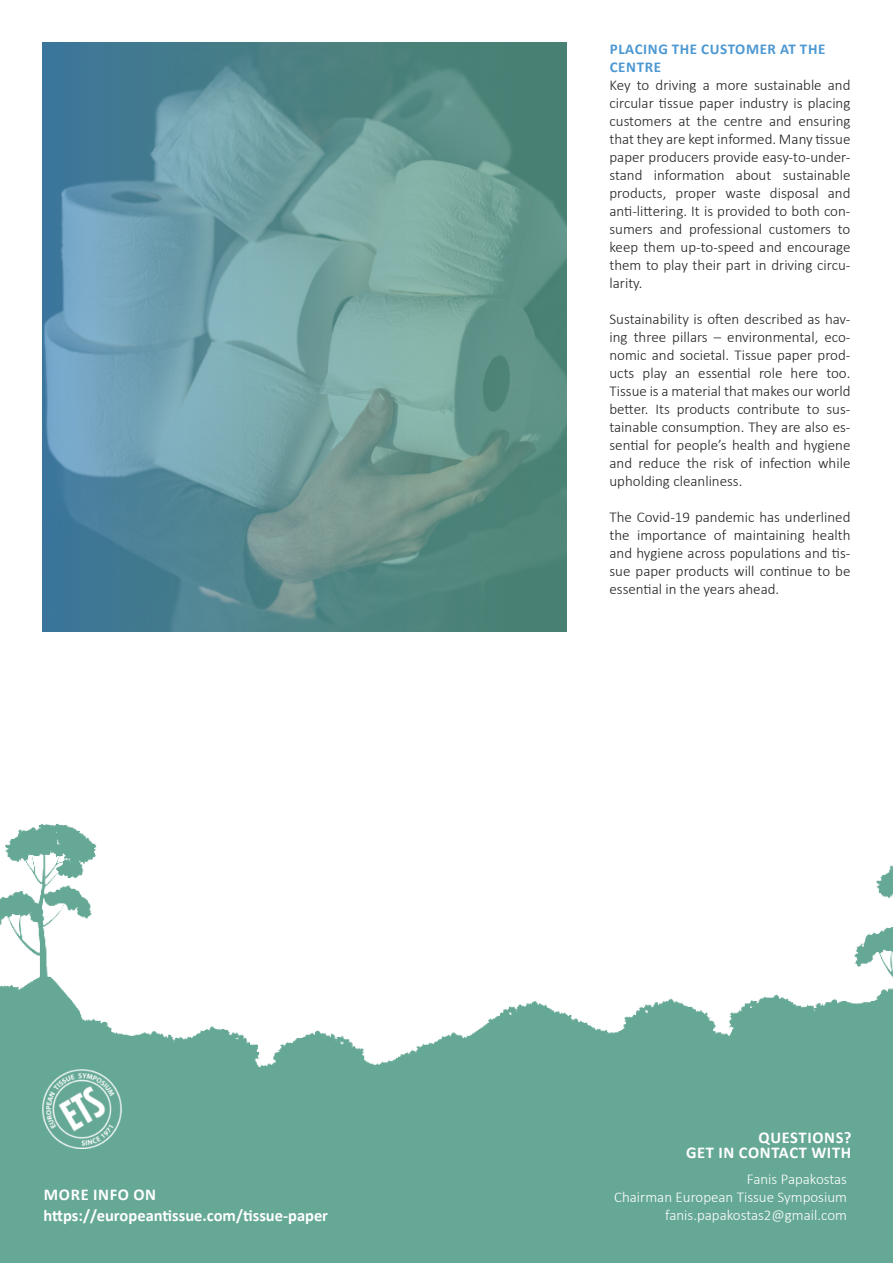
<style>
.page{position:relative;width:893px;height:1263px;background:#fff}
.page>*{position:absolute;margin:0;border:0;box-sizing:border-box;transform-origin:0 0}
.t1{font:700 16.5px "Calibri";color:#fff}
.t2{font:700 16.5px/15px "Calibri";letter-spacing:.03em;color:#fff;text-align:right}
.t3{font:300 15px/18px "Calibri";color:#231f20;text-align:justify}
.t4{font:300 15px "Calibri";color:#fff}
.t5{font:700 15px/18px "Calibri";letter-spacing:.04em;color:#4d98d2}
</style>
<div class="page">
<img style="left:0;top:824px;width:893px;height:439px">
<svg style="left:43px;top:43px;width:524px;height:588px;background:#639499"></svg>
<img style="left:43px;top:1070px;width:78px;height:79px">
<p class="t2" style="left:44px;top:1186px;width:114px">MORE INFO ON</p>
<p class="t1" style="left:44px;top:1204px;width:286px">https://europeantissue.com/tissue-paper</p>
<p class="t5" style="left:610px;top:40px;width:217px">PLACING THE CUSTOMER AT THE<br>CENTRE</p>
<p class="t3" style="left:609px;top:75px;width:242px">Key to driving a more sustainable and circular tissue paper industry is placing customers at the centre and ensuring that they are kept informed. Many tissue paper producers provide easy-to-under&shy;stand information about sustainable products, proper waste disposal and anti-littering. It is provided to both con&shy;sumers and professional customers to keep them up-to-speed and encourage them to play their part in driving circu&shy;larity.</p>
<p class="t3" style="left:609px;top:309px;width:242px">Sustainability is often described as hav&shy;ing three pillars – environmental, eco&shy;nomic and societal. Tissue paper prod&shy;ucts play an essential role here too.<br>Tissue is a material that makes our world better. Its products contribute to sus&shy;tainable consumption. They are also es&shy;sential for people’s health and hygiene and reduce the risk of infection while upholding cleanliness.</p>
<p class="t3" style="left:609px;top:507px;width:242px">The Covid-19 pandemic has underlined the importance of maintaining health and hygiene across populations and tis&shy;sue paper products will continue to be essential in the years ahead.</p>
<p class="t2" style="left:686px;top:1130px;width:167px">QUESTIONS?<br>GET IN CONTACT WITH</p>
<p class="t4" style="left:747px;top:1169px;width:102px">Fanis Papakostas</p>
<p class="t4" style="left:614px;top:1187px;width:235px">Chairman European Tissue Symposium</p>
<p class="t4" style="left:665px;top:1205px;width:183px">fanis.papakostas2@gmail.com</p>
</div>
